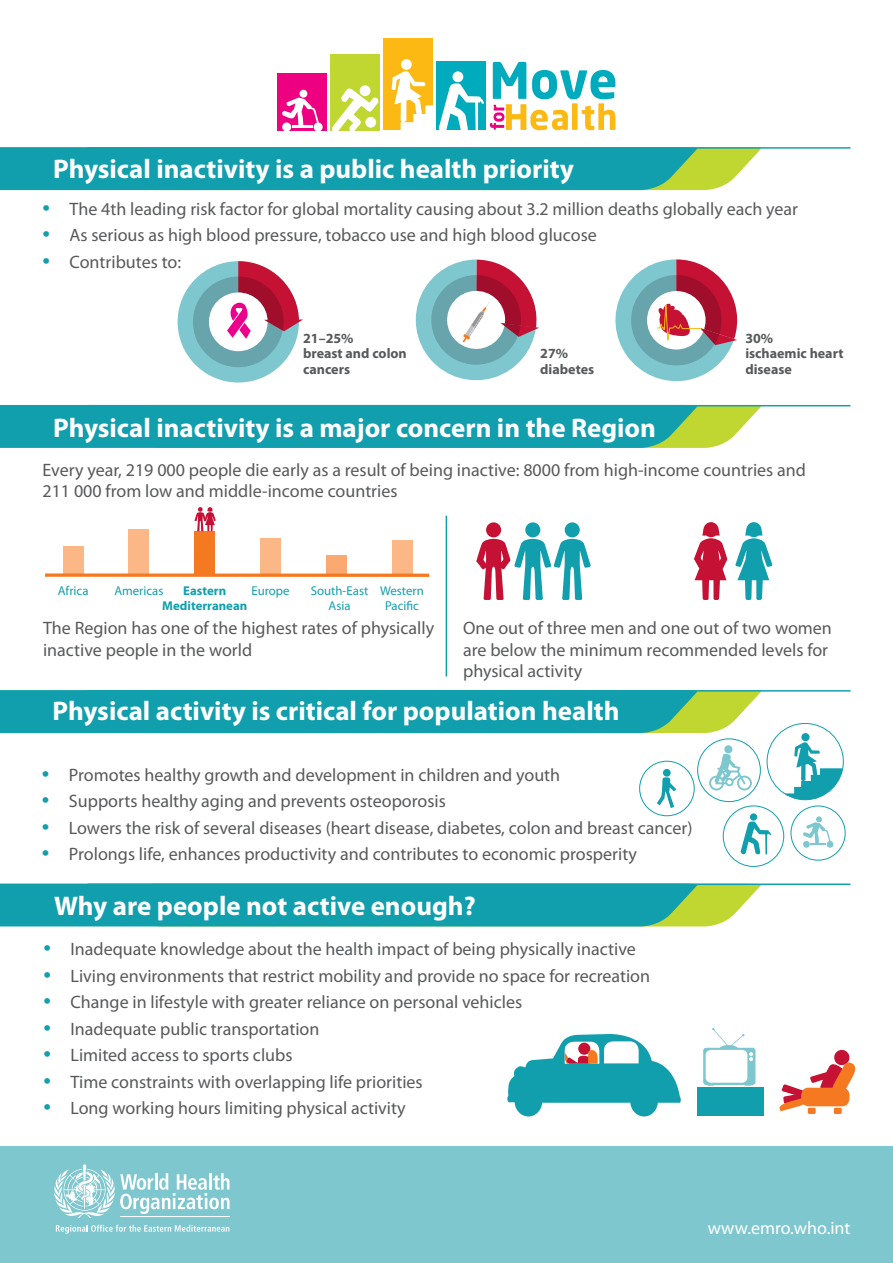
<style>
.page{position:relative;width:893px;height:1263px;background:#fff}
.page>*{position:absolute;margin:0;border:0;box-sizing:border-box;transform-origin:0 0}
.t1{font:700 27px "Myriad Pro";color:#fff}
.t2{font:27px "Myriad Pro";color:#129fad}
.t3{font:18px/21px "Myriad Pro";color:#58595b}
.t4{font:18px "Myriad Pro";color:#fff}
.t5{font:700 13.95px/15.8px "Myriad Pro";color:#58595b}
.t6{font:12.75px/15.3px "Myriad Pro";color:#129fad;text-align:center}
.t7{font:700 12.75px "Myriad Pro";color:#129fad}
</style>
<div class="page">
<hr style="left:0;top:405px;width:850px;height:1px;background:#129fad">
<hr style="left:0;top:690px;width:850px;height:2px;background:#129fad">
<hr style="left:0;top:883px;width:850px;height:2px;background:#129fad">
<svg style="left:0;top:406px;width:763px;height:42px;background:#27a6a4"></svg>
<hr style="left:0;top:147px;width:850px;height:2px;background:#129fad">
<svg style="left:0;top:147px;width:763px;height:43px;background:#26a6a5"></svg>
<svg style="left:0;top:690px;width:763px;height:43px;background:#26a6a5"></svg>
<svg style="left:0;top:883px;width:763px;height:43px;background:#28a6a5"></svg>
<div style="left:0;top:1146px;width:893px;height:117px;background:#7fc7cf"></div>
<svg style="left:56px;top:1225px;width:173px;height:8px"></svg>
<svg style="left:54px;top:1164px;width:176px;height:54px"></svg>
<div style="left:383px;top:38px;width:50px;height:92px;background:#fdb913"></div>
<div style="left:330px;top:54px;width:50px;height:76px;background:#bfd730"></div>
<div style="left:436px;top:61px;width:50px;height:69px;background:#00abbd"></div>
<svg style="left:331px;top:87px;width:48px;height:44px"></svg>
<div style="left:365px;top:117px;width:11px;height:11px;background:#fff;border-radius:50%"></div>
<svg style="left:490px;top:62px;width:125px;height:68px"></svg>
<div style="left:277px;top:73px;width:50px;height:57px;background:#ed0181"></div>
<div style="left:299px;top:90px;width:8px;height:8px;background:#fff;border-radius:50%"></div>
<svg style="left:314px;top:122px;width:9px;height:9px"></svg>
<svg style="left:282px;top:97px;width:38px;height:31px"></svg>
<div style="left:282px;top:122px;width:9px;height:9px;background:#fff;border-radius:50%"></div>
<div style="left:401px;top:59px;width:11px;height:11px;background:#fff;border-radius:50%"></div>
<svg style="left:392px;top:69px;width:92px;height:61px"></svg>
<div style="left:63px;top:546px;width:20px;height:28px;background:#fbb785"></div>
<div style="left:129px;top:529px;width:20px;height:45px;background:#fbb785"></div>
<div style="left:195px;top:531px;width:20px;height:43px;background:#f47920"></div>
<div style="left:260px;top:538px;width:21px;height:36px;background:#fbb785"></div>
<div style="left:326px;top:555px;width:20px;height:19px;background:#faaa71"></div>
<div style="left:392px;top:540px;width:20px;height:34px;background:#fbb785"></div>
<svg style="left:45px;top:573px;width:384px;height:4px;background:#f58c41"></svg>
<svg style="left:195px;top:507px;width:21px;height:24px"></svg>
<div style="left:697px;top:738px;width:64px;height:64px;border:1px solid #129fad;border-radius:50%"></div>
<svg style="left:709px;top:745px;width:43px;height:45px"></svg>
<div style="left:639px;top:761px;width:56px;height:55px;border:1px solid #129fad;border-radius:50%"></div>
<div style="left:663px;top:769px;width:8px;height:8px;background:#129fad;border-radius:50%"></div>
<svg style="left:657px;top:777px;width:19px;height:31px"></svg>
<div style="left:791px;top:805px;width:54px;height:55px;border:1px solid #129fad;border-radius:50%"></div>
<div style="left:827px;top:841px;width:6px;height:7px;background:#7fc7cf;border-radius:50%"></div>
<svg style="left:803px;top:816px;width:29px;height:29px"></svg>
<div style="left:803px;top:841px;width:7px;height:7px;background:#7fc7cf;border-radius:50%"></div>
<div style="left:723px;top:805px;width:61px;height:62px;border:1px solid #129fad;border-radius:50%"></div>
<div style="left:750px;top:813px;width:7px;height:8px;background:#129fad;border-radius:50%"></div>
<svg style="left:741px;top:820px;width:30px;height:35px"></svg>
<div style="left:801px;top:733px;width:9px;height:8px;background:#129fad;border-radius:50%"></div>
<svg style="left:775px;top:740px;width:68px;height:60px"></svg>
<div style="left:767px;top:723px;width:77px;height:77px;border:1px solid #129fad;border-radius:50%"></div>
<svg style="left:779px;top:1050px;width:77px;height:61px"></svg>
<div style="left:808px;top:1108px;width:8px;height:6px;background:#f47920;border-radius:2px"></div>
<div style="left:834px;top:1108px;width:8px;height:6px;background:#f47920;border-radius:2px"></div>
<div style="left:178px;top:261px;width:121px;height:122px;background:#7fc7cf;border-radius:50%"></div>
<div style="left:193px;top:277px;width:91px;height:90px;background:#68a4ac;border-radius:50%"></div>
<div style="left:209px;top:292px;width:59px;height:59px;background:#fff;border-radius:50%"></div>
<svg style="left:227px;top:261px;width:76px;height:78px"></svg>
<svg style="left:415px;top:259px;width:124px;height:122px"></svg>
<div style="left:697px;top:1087px;width:67px;height:28px;background:#129fad"></div>
<svg style="left:703px;top:1028px;width:52px;height:58px"></svg>
<hr style="left:446px;top:516px;width:1px;height:160px;background:#129fad">
<div style="left:525px;top:522px;width:15px;height:15px;background:#129fad;border-radius:50%"></div>
<div style="left:565px;top:522px;width:15px;height:15px;background:#129fad;border-radius:50%"></div>
<div style="left:486px;top:522px;width:15px;height:15px;background:#c41134;border-radius:50%"></div>
<svg style="left:476px;top:539px;width:115px;height:61px"></svg>
<svg style="left:735px;top:522px;width:37px;height:78px"></svg>
<svg style="left:694px;top:522px;width:33px;height:78px"></svg>
<svg style="left:507px;top:1034px;width:174px;height:82px"></svg>
<svg style="left:615px;top:259px;width:123px;height:123px"></svg>
<h1 class="t1" style="left:53px;top:151px;width:522px">Physical inactivity is a public health priority</h1>
<h1 class="t2" style="left:43px;top:189px;width:9px">•</h1>
<p class="t3" style="left:70px;top:198px;width:730px">The 4th leading risk factor for global mortality causing about 3.2 million deaths globally each year</p>
<h1 class="t2" style="left:43px;top:215px;width:9px">•</h1>
<p class="t3" style="left:70px;top:224px;width:529px">As serious as high blood pressure, tobacco use and high blood glucose</p>
<h1 class="t2" style="left:43px;top:242px;width:9px">•</h1>
<p class="t3" style="left:70px;top:251px;width:113px">Contributes to:</p>
<p class="t5" style="left:303px;top:330px;width:105px">21–25%<br>breast and colon cancers</p>
<p class="t5" style="left:540px;top:345px;width:56px">27% diabetes</p>
<p class="t5" style="left:745px;top:330px;width:100px">30%<br>ischaemic heart disease</p>
<h1 class="t1" style="left:53px;top:410px;width:604px">Physical inactivity is a major concern in the Region</h1>
<p class="t3" style="left:43px;top:459px;width:765px">Every year, 219 000 people die early as a result of being inactive: 8000 from high-income countries and<br>211 000 from low and middle-income countries</p>
<p class="t6" style="left:58px;top:583px;width:32px">Africa</p>
<p class="t6" style="left:114px;top:583px;width:51px">Americas</p>
<p class="t7" style="left:183px;top:582px;width:44px">Eastern</p>
<p class="t6" style="left:251px;top:583px;width:40px">Europe</p>
<p class="t7" style="left:162px;top:598px;width:87px">Mediterranean</p>
<p class="t6" style="left:311px;top:583px;width:59px">South-East</p>
<p class="t6" style="left:329px;top:598px;width:23px">Asia</p>
<p class="t6" style="left:380px;top:583px;width:45px">Western<br>Pacific</p>
<p class="t3" style="left:43px;top:618px;width:393px">The Region has one of the highest rates of physically inactive people in the world</p>
<p class="t3" style="left:463px;top:618px;width:370px">One out of three men and one out of two women are below the minimum recommended levels for physical activity</p>
<h1 class="t1" style="left:53px;top:693px;width:568px">Physical activity is critical for population health</h1>
<h1 class="t2" style="left:42px;top:755px;width:9px">•</h1>
<p class="t3" style="left:69px;top:764px;width:493px">Promotes healthy growth and development in children and youth</p>
<h1 class="t2" style="left:42px;top:781px;width:9px">•</h1>
<p class="t3" style="left:69px;top:790px;width:378px">Supports healthy aging and prevents osteoporosis</p>
<h1 class="t2" style="left:42px;top:808px;width:9px">•</h1>
<p class="t3" style="left:69px;top:817px;width:625px">Lowers the risk of several diseases (heart disease, diabetes, colon and breast cancer(</p>
<h1 class="t2" style="left:42px;top:834px;width:9px">•</h1>
<p class="t3" style="left:69px;top:843px;width:569px">Prolongs life, enhances productivity and contributes to economic prosperity</p>
<h1 class="t1" style="left:54px;top:888px;width:423px">Why are people not active enough?</h1>
<h1 class="t2" style="left:44px;top:929px;width:9px">•</h1>
<p class="t3" style="left:71px;top:938px;width:567px">Inadequate knowledge about the health impact of being physically inactive</p>
<h1 class="t2" style="left:44px;top:956px;width:9px">•</h1>
<p class="t3" style="left:71px;top:965px;width:581px">Living environments that restrict mobility and provide no space for recreation</p>
<h1 class="t2" style="left:44px;top:982px;width:9px">•</h1>
<p class="t3" style="left:71px;top:991px;width:453px">Change in lifestyle with greater reliance on personal vehicles</p>
<h1 class="t2" style="left:44px;top:1009px;width:9px">•</h1>
<p class="t3" style="left:71px;top:1018px;width:250px">Inadequate public transportation</p>
<h1 class="t2" style="left:44px;top:1035px;width:9px">•</h1>
<p class="t3" style="left:71px;top:1044px;width:224px">Limited access to sports clubs</p>
<h1 class="t2" style="left:44px;top:1062px;width:9px">•</h1>
<p class="t3" style="left:71px;top:1071px;width:354px">Time constraints with overlapping life priorities</p>
<h1 class="t2" style="left:44px;top:1088px;width:9px">•</h1>
<p class="t3" style="left:71px;top:1097px;width:337px">Long working hours limiting physical activity</p>
<p class="t4" style="left:708px;top:1216px;width:144px">www.emro.who.int</p>
</div>
